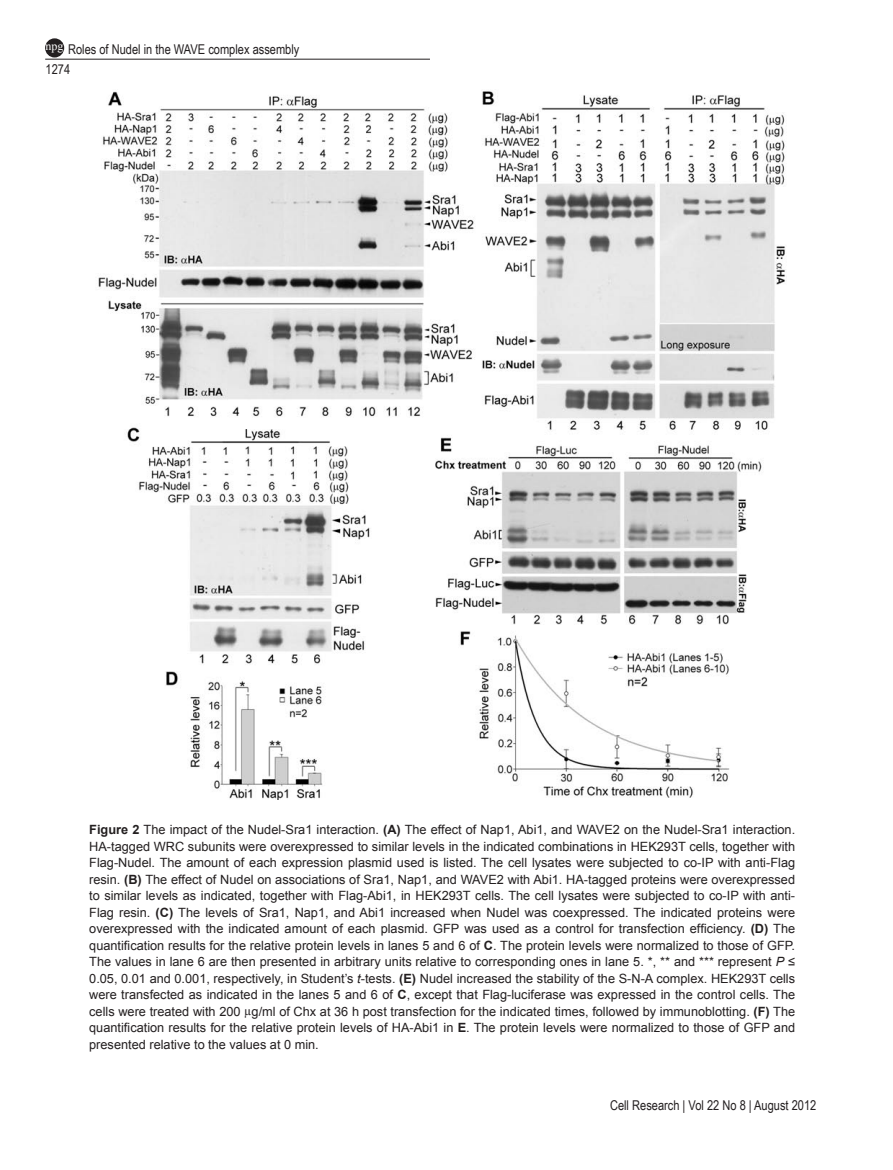
<style>
.page{position:relative;width:893px;height:1170px;background:#fff}
.page>*{position:absolute;margin:0;border:0;box-sizing:border-box;transform-origin:0 0}
.t1{font:13.5px/19.8px "Arial Narrow";color:#231f20}
.t2{font:12.75px/16.5px "Arial";color:#231f20;text-align:justify}
.t3{font:12px "Times New Roman";color:#fff}
.s1{font-weight:700}
.s2{font-style:italic}
.s3{font-family:"Times New Roman"}
</style>
<div class="page">
<hr style="left:45px;top:59px;width:385px;height:1px;background:#231f20">
<div style="left:46px;top:39px;width:17px;height:18px;background:#231f20;border-radius:50%"></div>
<div style="left:45px;top:38px;width:19px;height:19px;border:2px solid #231f20;border-radius:50%"></div>
<img style="left:98px;top:91px;width:688px;height:708px">
<p class="t1" style="left:46px;top:39px;width:255px;text-indent:23px">Roles of Nudel in the WAVE complex assembly<br>1274</p>
<p class="t3" style="left:46px;top:38px;width:19px">npg</p>
<p class="t2" style="left:89px;top:821px;width:707px"><span class="s1">Figure 2</span> The impact of the Nudel-Sra1 interaction. <span class="s1">(A)</span> The effect of Nap1, Abi1, and WAVE2 on the Nudel-Sra1 interaction.<br>HA-tagged WRC subunits were overexpressed to similar levels in the indicated combinations in HEK293T cells, together with Flag-Nudel. The amount of each expression plasmid used is listed. The cell lysates were subjected to co-IP with anti-Flag resin. <span class="s1">(B)</span> The effect of Nudel on associations of Sra1, Nap1, and WAVE2 with Abi1. HA-tagged proteins were overexpressed to similar levels as indicated, together with Flag-Abi1, in HEK293T cells. The cell lysates were subjected to co-IP with anti-Flag resin. <span class="s1">(C)</span> The levels of Sra1, Nap1, and Abi1 increased when Nudel was coexpressed. The indicated proteins were overexpressed with the indicated amount of each plasmid. GFP was used as a control for transfection efficiency. <span class="s1">(D)</span> The quantification results for the relative protein levels in lanes 5 and 6 of <span class="s1">C</span>. The protein levels were normalized to those of GFP.<br>The values in lane 6 are then presented in arbitrary units relative to corresponding ones in lane 5. *, ** and *** represent <span class="s2">P</span> ≤ 0.05, 0.01 and 0.001, respectively, in Student’s <span class="s2">t</span>-tests. <span class="s1">(E)</span> Nudel increased the stability of the S-N-A complex. HEK293T cells were transfected as indicated in the lanes 5 and 6 of <span class="s1">C</span>, except that Flag-luciferase was expressed in the control cells. The cells were treated with 200 <span class="s3">µ</span>g/ml of Chx at 36 h post transfection for the indicated times, followed by immunoblotting. <span class="s1">(F)</span> The quantification results for the relative protein levels of HA-Abi1 in <span class="s1">E</span>. The protein levels were normalized to those of GFP and presented relative to the values at 0 min.</p>
<p class="t1" style="left:610px;top:1094px;width:208px">Cell Research | Vol 22 No 8 | August 2012</p>
</div>
